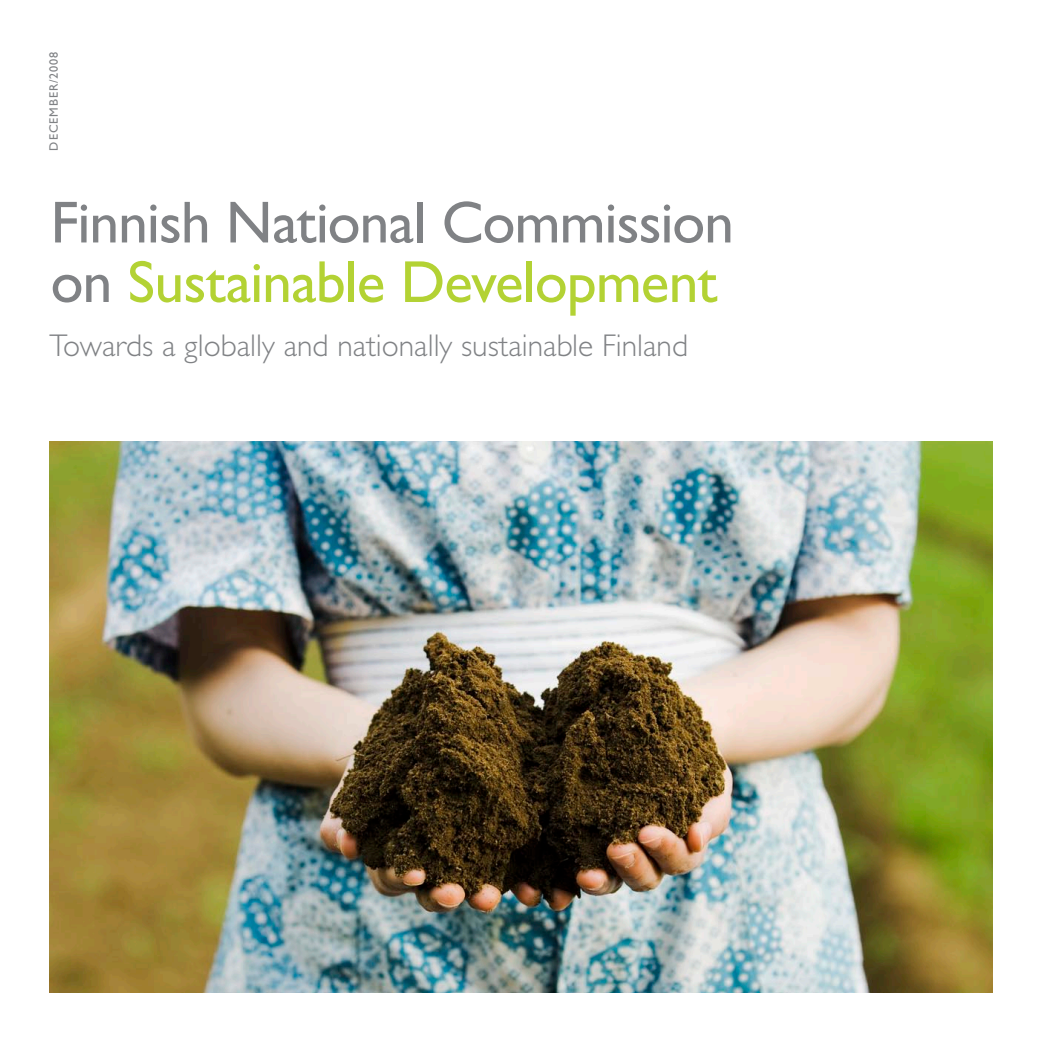
<style>
.page{position:relative;width:1042px;height:1042px;background:#fff}
.page>*{position:absolute;margin:0;border:0;box-sizing:border-box;transform-origin:0 0}
.t1{font:59.5px/59.5px "Gill Sans Std";letter-spacing:-.015em;color:#808285}
.t2{font:300 31.5px "Gill Sans Std";color:#808285}
.t3{font:12.25px "Gill Sans Std";letter-spacing:.075em;color:#808285}
.s1{color:#b3d234}
</style>
<div class="page">
<img style="left:50px;top:441px;width:942px;height:551px">
<p class="t3" style="left:47px;top:150px;width:101px;rotate:-90deg">DECEMBER/2008</p>
<p class="t1" style="left:51px;top:193px;width:685px">Finnish National Commission on <span class="s1">Sustainable Development</span></p>
<p class="t2" style="left:50px;top:328px;width:640px">Towards a globally and nationally sustainable Finland</p>
</div>
